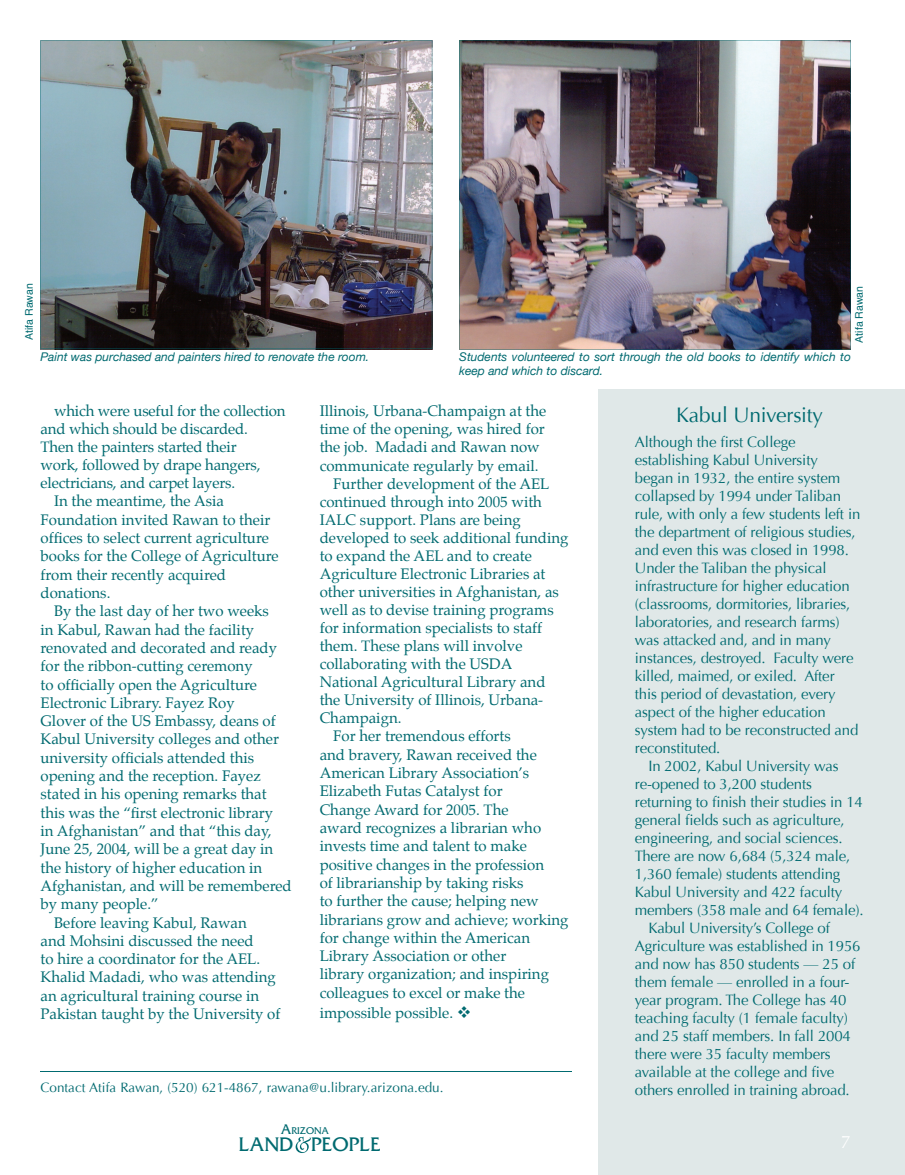
<style>
.page{position:relative;width:905px;height:1175px;background:#fff}
.page>*{position:absolute;margin:0;border:0;box-sizing:border-box;transform-origin:0 0}
.t1{font:21px "Optima";letter-spacing:-.01em;color:#006a70}
.t2{font:20.55px "Friz Quadrata Std";color:#006a70}
.t3{font:18px "Optima";color:#fff}
.t4{font:15px "Palatino";color:#006a70}
.t5{font:15px/18px "Optima";letter-spacing:-.01em;color:#006a70}
.t6{font:13.5px "Optima";color:#006a70}
.t7{font:italic 12px/14.2px "Helvetica Neue";color:#006a70}
.t8{font:10.5px "Helvetica";color:#006a70}
.t9{font:10.35px "Friz Quadrata Std";color:#006a70}
.s1{font-size:14.55px}
</style>
<div class="page">
<svg style="left:295px;top:1136px;width:16px;height:17px"></svg>
<div style="left:598px;top:390px;width:306px;height:784px;background:#e0e8e8"></div>
<hr style="left:40px;top:1071px;width:532px;height:1px;background:#006a70">
<img style="left:40px;top:40px;width:392px;height:309px">
<img style="left:459px;top:40px;width:391px;height:309px">
<p class="t8" style="left:22px;top:340px;width:58px;rotate:-90deg">Atifa Rawan</p>
<p class="t8" style="left:852px;top:342px;width:58px;rotate:-90deg">Atifa Rawan</p>
<p class="t7" style="left:40px;top:349px;width:330px">Paint was purchased and painters hired to renovate the room.</p>
<p class="t7" style="left:459px;top:349px;width:393px">Students volunteered to sort through the old books to identify which to keep and which to discard.</p>
<p class="t4" style="left:54px;top:401px;width:233px">which were useful for the collection</p>
<p class="t4" style="left:41px;top:419px;width:209px">and which should be discarded.</p>
<p class="t4" style="left:41px;top:437px;width:198px">Then the painters started their</p>
<p class="t4" style="left:41px;top:455px;width:221px">work, followed by drape hangers,</p>
<p class="t4" style="left:41px;top:473px;width:196px">electricians, and carpet layers.</p>
<p class="t4" style="left:54px;top:491px;width:171px">In the meantime, the Asia</p>
<p class="t4" style="left:40px;top:510px;width:231px">Foundation invited Rawan to their</p>
<p class="t4" style="left:40px;top:528px;width:230px">offices to select current agriculture</p>
<p class="t4" style="left:40px;top:546px;width:240px">books for the College of Agriculture</p>
<p class="t4" style="left:40px;top:565px;width:187px">from their recently acquired</p>
<p class="t4" style="left:40px;top:583px;width:71px">donations.</p>
<p class="t4" style="left:54px;top:601px;width:216px">By the last day of her two weeks</p>
<p class="t4" style="left:40px;top:619px;width:215px">in Kabul, Rawan had the facility</p>
<p class="t4" style="left:40px;top:638px;width:238px">renovated and decorated and ready</p>
<p class="t4" style="left:40px;top:656px;width:214px">for the ribbon-cutting ceremony</p>
<p class="t4" style="left:40px;top:674px;width:218px">to officially open the Agriculture</p>
<p class="t4" style="left:40px;top:693px;width:196px">Electronic Library. Fayez Roy</p>
<p class="t4" style="left:40px;top:711px;width:237px">Glover of the US Embassy, deans of</p>
<p class="t4" style="left:40px;top:729px;width:240px">Kabul University colleges and other</p>
<p class="t4" style="left:40px;top:748px;width:215px">university officials attended this</p>
<p class="t4" style="left:40px;top:766px;width:222px">opening and the reception. Fayez</p>
<p class="t4" style="left:40px;top:784px;width:228px">stated in his opening remarks that</p>
<p class="t4" style="left:40px;top:802px;width:234px">this was the “first electronic library</p>
<p class="t4" style="left:40px;top:821px;width:232px">in Afghanistan” and that “this day,</p>
<p class="t4" style="left:40px;top:839px;width:234px">June 25, 2004, will be a great day in</p>
<p class="t4" style="left:40px;top:857px;width:223px">the history of higher education in</p>
<p class="t4" style="left:40px;top:876px;width:253px">Afghanistan, and will be remembered</p>
<p class="t4" style="left:40px;top:894px;width:120px">by many people.”</p>
<p class="t4" style="left:54px;top:912px;width:194px">Before leaving Kabul, Rawan</p>
<p class="t4" style="left:40px;top:931px;width:215px">and Mohsini discussed the need</p>
<p class="t4" style="left:40px;top:949px;width:221px">to hire a coordinator for the AEL.</p>
<p class="t4" style="left:40px;top:967px;width:237px">Khalid Madadi, who was attending</p>
<p class="t4" style="left:40px;top:985px;width:220px">an agricultural training course in</p>
<p class="t4" style="left:40px;top:1004px;width:241px">Pakistan taught by the University of</p>
<p class="t4" style="left:320px;top:401px;width:228px">Illinois, Urbana-Champaign at the</p>
<p class="t4" style="left:320px;top:419px;width:227px">time of the opening, was hired for</p>
<p class="t4" style="left:320px;top:437px;width:222px">the job. Madadi and Rawan now</p>
<p class="t4" style="left:320px;top:456px;width:220px">communicate regularly by email.</p>
<p class="t4" style="left:333px;top:474px;width:218px">Further development of the AEL</p>
<p class="t4" style="left:320px;top:492px;width:224px">continued through into 2005 with</p>
<p class="t4" style="left:320px;top:510px;width:202px">IALC support. Plans are being</p>
<p class="t4" style="left:320px;top:528px;width:250px">developed to seek additional funding</p>
<p class="t4" style="left:320px;top:546px;width:214px">to expand the AEL and to create</p>
<p class="t4" style="left:320px;top:564px;width:227px">Agriculture Electronic Libraries at</p>
<p class="t4" style="left:320px;top:582px;width:241px">other universities in Afghanistan, as</p>
<p class="t4" style="left:320px;top:600px;width:235px">well as to devise training programs</p>
<p class="t4" style="left:320px;top:618px;width:224px">for information specialists to staff</p>
<p class="t4" style="left:320px;top:636px;width:204px">them. These plans will involve</p>
<p class="t4" style="left:320px;top:654px;width:194px">collaborating with the USDA</p>
<p class="t4" style="left:320px;top:672px;width:227px">National Agricultural Library and</p>
<p class="t4" style="left:320px;top:690px;width:225px">the University of Illinois, Urbana-</p>
<p class="t4" style="left:320px;top:708px;width:83px">Champaign.</p>
<p class="t4" style="left:333px;top:726px;width:179px">For her tremendous efforts</p>
<p class="t4" style="left:320px;top:745px;width:219px">and bravery, Rawan received the</p>
<p class="t4" style="left:320px;top:763px;width:211px">American Library Association’s</p>
<p class="t4" style="left:320px;top:781px;width:184px">Elizabeth Futas Catalyst for</p>
<p class="t4" style="left:320px;top:799px;width:190px">Change Award for 2005. The</p>
<p class="t4" style="left:320px;top:818px;width:223px">award recognizes a librarian who</p>
<p class="t4" style="left:320px;top:836px;width:209px">invests time and talent to make</p>
<p class="t4" style="left:320px;top:854px;width:226px">positive changes in the profession</p>
<p class="t4" style="left:320px;top:873px;width:205px">of librarianship by taking risks</p>
<p class="t4" style="left:320px;top:891px;width:220px">to further the cause; helping new</p>
<p class="t4" style="left:320px;top:909px;width:250px">librarians grow and achieve; working</p>
<p class="t4" style="left:320px;top:928px;width:212px">for change within the American</p>
<p class="t4" style="left:320px;top:946px;width:188px">Library Association or other</p>
<p class="t4" style="left:320px;top:964px;width:231px">library organization; and inspiring</p>
<p class="t4" style="left:320px;top:982px;width:207px">colleagues to excel or make the</p>
<p class="t4" style="left:320px;top:1002px;width:153px">impossible possible. ❖</p>
<h1 class="t1" style="left:676px;top:403px;width:148px">Kabul University</h1>
<p class="t5" style="left:634px;top:433px;width:227px">Although the first College establishing Kabul University<br>began in 1932, the entire system collapsed by 1994 under Taliban rule, with only a few students left in the department of religious studies, and even this was closed in 1998.<br>Under the Taliban the physical infrastructure for higher education (classrooms, dormitories, libraries, laboratories, and research farms) was attacked and, and in many instances, destroyed. Faculty were killed, maimed, or exiled. After this period of devastation, every aspect of the higher education system had to be reconstructed and reconstituted.</p>
<p class="t5" style="left:648px;top:757px;width:192px">In 2002, Kabul University was</p>
<p class="t5" style="left:634px;top:775px;width:179px">re-opened to 3,200 students</p>
<p class="t5" style="left:634px;top:793px;width:229px">returning to finish their studies in 14</p>
<p class="t5" style="left:634px;top:811px;width:211px">general fields such as agriculture,</p>
<p class="t5" style="left:634px;top:829px;width:209px">engineering, and social sciences.</p>
<p class="t5" style="left:634px;top:847px;width:217px">There are now 6,684 (5,324 male,</p>
<p class="t5" style="left:634px;top:865px;width:207px">1,360 female) students attending</p>
<p class="t5" style="left:634px;top:883px;width:209px">Kabul University and 422 faculty</p>
<p class="t5" style="left:634px;top:901px;width:230px">members (358 male and 64 female).</p>
<p class="t5" style="left:648px;top:919px;width:183px">Kabul University’s College of</p>
<p class="t5" style="left:634px;top:937px;width:227px">Agriculture was established in 1956</p>
<p class="t5" style="left:634px;top:955px;width:222px">and now has 850 students — 25 of</p>
<p class="t5" style="left:634px;top:973px;width:216px">them female — enrolled in a four-</p>
<p class="t5" style="left:634px;top:991px;width:213px">year program. The College has 40</p>
<p class="t5" style="left:634px;top:1009px;width:215px">teaching faculty (1 female faculty)</p>
<p class="t5" style="left:634px;top:1027px;width:217px">and 25 staff members. In fall 2004</p>
<p class="t5" style="left:634px;top:1045px;width:197px">there were 35 faculty members</p>
<p class="t5" style="left:634px;top:1063px;width:201px">available at the college and five</p>
<p class="t6" style="left:40px;top:1079px;width:404px">Contact Atifa Rawan, (520) 621-4867, rawana@u.library.arizona.edu.</p>
<p class="t5" style="left:634px;top:1081px;width:216px">others enrolled in training abroad.</p>
<p class="t9" style="left:281px;top:1125px;width:50px"><span class="s1">A</span>RIZONA</p>
<h2 class="t2" style="left:238px;top:1133px;width:144px">LAND PEOPLE</h2>
<p class="t3" style="left:840px;top:1131px;width:12px">7</p>
</div>
